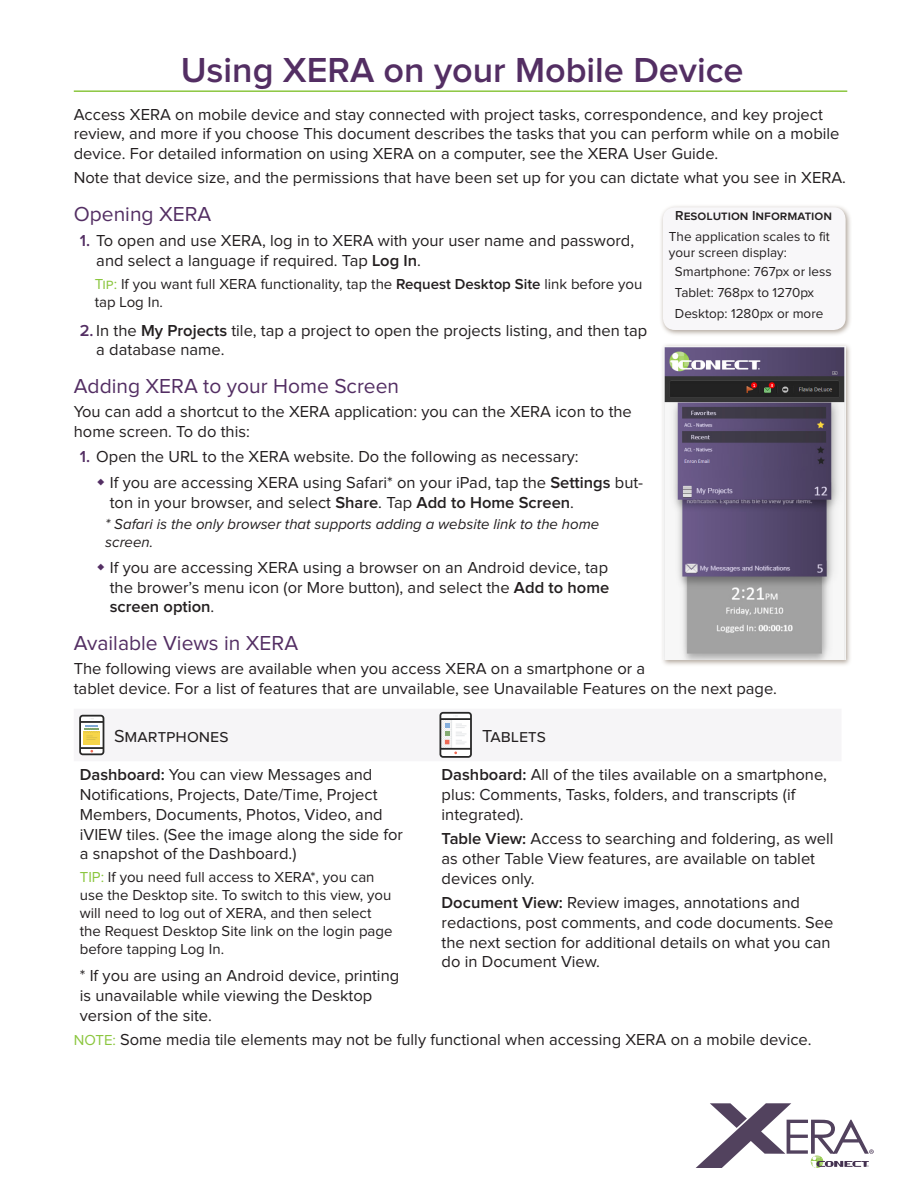
<style>
.page{position:relative;width:918px;height:1188px;background:#fff}
.page>*{position:absolute;margin:0;border:0;box-sizing:border-box;transform-origin:0 0}
.Heading_1{font:600 36px "Proxima Nova";color:#532e63}
.Heading_2{font:21px "Proxima Nova";color:#532e63}
.Body_Text{font:18px "Proxima Nova";color:#231f20}
.Body_Text-2{font:16.5px/19.8px "Proxima Nova";color:#231f20}
.Alerts{font:15px/18px "Proxima Nova";color:#231f20}
.StepIndent{font:italic 15px/18px "Proxima Nova";color:#231f20}
.Body_Text-3{font:13.5px/16.2px "Proxima Nova";color:#231f20}
.Body_Text-4{font:600 13.5px "Proxima Nova";color:#231f20}
.s1{font-weight:600;color:#532e63}
.s2{font-weight:600}
.s3{color:#8bc63e}
.s4{font-size:15px;color:#8bc63e}
</style>
<div class="page">
<svg style="left:695px;top:1103px;width:179px;height:65px"></svg>
<div style="left:660px;top:343px;width:192px;height:324px;background:#998b7d;opacity:.75"></div>
<img style="left:664px;top:347px;width:182px;height:313px">
<svg style="left:79px;top:711px;width:393px;height:47px"></svg>
<hr style="left:74px;top:90px;width:773px;height:2px;background:#8bc63e">
<div style="left:659px;top:204px;width:193px;height:133px;background:#998b7d;opacity:.75"></div>
<div style="left:663px;top:207px;width:183px;height:123px;background:#f8f7f9;border-radius:12px"></div>
<p class="Heading_1" style="left:181px;top:54px;width:565px">Using XERA on your Mobile Device</p>
<p class="Body_Text-2" style="left:74px;top:105px;width:767px">Access XERA on mobile device and stay connected with project tasks, correspondence, and key project review, and more if you choose This document describes the tasks that you can perform while on a mobile device. For detailed information on using XERA on a computer, see the XERA User Guide.</p>
<p class="Body_Text-2" style="left:74px;top:169px;width:774px">Note that device size, and the permissions that have been set up for you can dictate what you see in XERA.</p>
<p class="Heading_2" style="left:74px;top:204px;width:139px">Opening XERA</p>
<p class="Body_Text-2" style="left:96px;top:232px;width:539px;text-indent:-16px"><span class="s1">1.</span> To open and use XERA, log in to XERA with your user name and password, and select a language if required. Tap <span class="s2">Log In</span>.</p>
<p class="Alerts" style="left:95px;top:275px;width:549px"><span class="s3">Tip:</span> If you want full XERA functionality, tap the <span class="s2">Request Desktop Site</span> link before you tap Log In.</p>
<p class="Body_Text-2" style="left:96px;top:321px;width:553px;text-indent:-16px"><span class="s1">2.</span> In the <span class="s2">My Projects</span> tile, tap a project to open the projects listing, and then tap a database name.</p>
<p class="Heading_2" style="left:74px;top:376px;width:327px">Adding XERA to your Home Screen</p>
<p class="Body_Text-2" style="left:74px;top:402px;width:560px">You can add a shortcut to the XERA application: you can the XERA icon to the home screen. To do this:</p>
<p class="Body_Text-2" style="left:80px;top:448px;width:500px"><span class="s1">1.</span> Open the URL to the XERA website. Do the following as necessary:</p>
<p class="Body_Text-2" style="left:110px;top:474px;width:535px">If you are accessing XERA using Safari* on your iPad, tap the <span class="s2">Settings</span> but&shy;ton in your browser, and select <span class="s2">Share</span>. Tap <span class="s2">Add to Home Screen</span>.</p>
<p class="StepIndent" style="left:105px;top:516px;width:496px">* Safari is the only browser that supports adding a website link to the home screen.</p>
<p class="Body_Text-2" style="left:110px;top:558px;width:501px;text-align:justify">If you are accessing XERA using a browser on an Android device, tap the brower’s menu icon (or More button), and select the <span class="s2">Add to home screen option</span>.</p>
<p class="Heading_2" style="left:74px;top:633px;width:226px">Available Views in XERA</p>
<p class="Body_Text-2" style="left:74px;top:659px;width:705px">The following views are available when you access XERA on a smartphone or a<br>tablet device. For a list of features that are unvailable, see Unavailable Features on the next page.</p>
<p class="Body_Text" style="left:114px;top:728px;width:116px">Smartphones</p>
<p class="Body_Text" style="left:482px;top:728px;width:65px">Tablets</p>
<p class="Body_Text-2" style="left:80px;top:766px;width:325px"><span class="s2">Dashboard:</span> You can view Messages and Notifications, Projects, Date/Time, Project Members, Documents, Photos, Video, and iVIEW tiles. (See the image along the side for a snapshot of the Dashboard.)</p>
<p class="Alerts" style="left:80px;top:869px;width:314px"><span class="s3">TIP:</span> If you need full access to XERA*, you can use the Desktop site. To switch to this view, you will need to log out of XERA, and then select the Request Desktop Site link on the login page before tapping Log In.</p>
<p class="Body_Text-2" style="left:80px;top:967px;width:321px">* If you are using an Android device, printing is unavailable while viewing the Desktop version of the site.</p>
<p class="Body_Text-4" style="left:675px;top:210px;width:158px">Resolution Information</p>
<p class="Body_Text-3" style="left:669px;top:229px;width:162px">The application scales to fit your screen display:</p>
<p class="Body_Text-3" style="left:675px;top:264px;width:158px">Smartphone: 767px or less</p>
<p class="Body_Text-3" style="left:675px;top:285px;width:141px">Tablet: 768px to 1270px</p>
<p class="Body_Text-3" style="left:675px;top:306px;width:150px">Desktop: 1280px or more</p>
<p class="Body_Text-2" style="left:442px;top:766px;width:387px"><span class="s2">Dashboard:</span> All of the tiles available on a smartphone, plus: Comments, Tasks, folders, and transcripts (if integrated).</p>
<p class="Body_Text-2" style="left:442px;top:829px;width:394px"><span class="s2">Table View:</span> Access to searching and foldering, as well as other Table View features, are available on tablet devices only.</p>
<p class="Body_Text-2" style="left:442px;top:893px;width:393px"><span class="s2">Document View:</span> Review images, annotations and redactions, post comments, and code documents. See the next section for additional details on what you can do in Document View.</p>
<p class="Body_Text-2" style="left:74px;top:1030px;width:739px"><span class="s4">NOTE:</span> Some media tile elements may not be fully functional when accessing XERA on a mobile device.</p>
</div>
